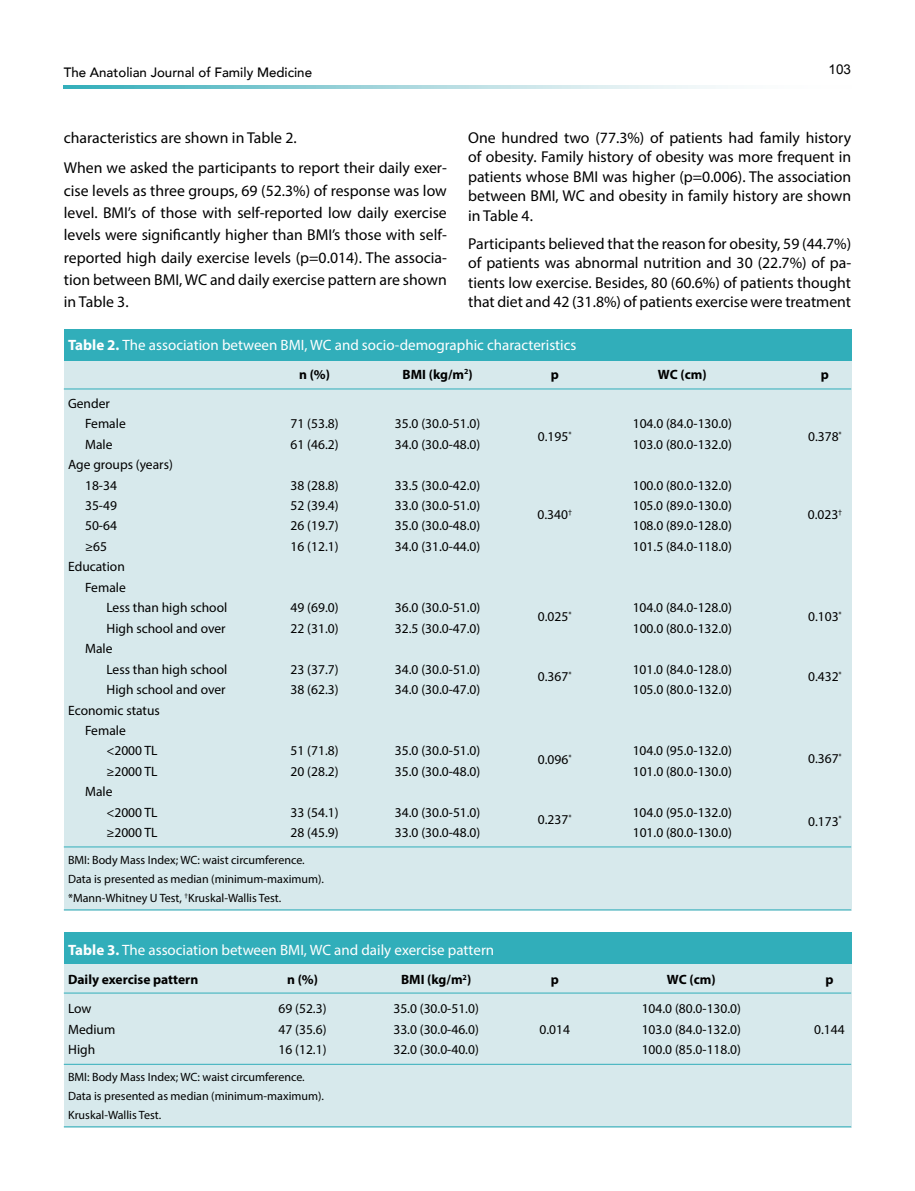
<style>
.page{position:relative;width:915px;height:1191px;background:#fff}
.page>*{position:absolute;margin:0;border:0;box-sizing:border-box;transform-origin:0 0}
.t1{font:15.75px/19.5px "Myriad Pro";color:#000;text-align:justify}
.t2{font:15px "Myriad Pro";color:#fff}
.t3{font:13.5px/20.4px "Myriad Pro";color:#000}
.t4{font:700 13.5px "Myriad Pro";color:#000}
.t5{font:500 13.5px "Avenir";color:#000}
.t6{font:13.5px "Arial";color:#000}
.t7{font:12px/18.6px "Myriad Pro";color:#000}
.s1{font-weight:700}
</style>
<div class="page">
<svg style="left:64px;top:86px;width:658px;height:3px;background:#9fd5db"></svg>
<div style="left:64px;top:347px;width:786px;height:563px;background:#d7e9ec"></div>
<div style="left:64px;top:329px;width:786px;height:31px;background:#31aeba"></div>
<hr style="left:64px;top:388px;width:786px;height:1px;background:#31aeba">
<hr style="left:64px;top:846px;width:786px;height:1px;background:#31aeba">
<hr style="left:64px;top:909px;width:786px;height:1px;background:#31aeba">
<div style="left:64px;top:960px;width:786px;height:167px;background:#d7e9ec"></div>
<div style="left:64px;top:932px;width:786px;height:31px;background:#31aeba"></div>
<hr style="left:64px;top:992px;width:786px;height:1px;background:#31aeba">
<hr style="left:64px;top:1064px;width:786px;height:1px;background:#31aeba">
<hr style="left:64px;top:1126px;width:786px;height:1px;background:#31aeba">
<p class="t5" style="left:64px;top:61px;width:250px">The Anatolian Journal of Family Medicine</p>
<p class="t6" style="left:828px;top:60px;width:24px">103</p>
<p class="t1" style="left:468px;top:127px;width:384px">One hundred two (77.3%) of patients had family history of obesity. Family history of obesity was more frequent in patients whose BMI was higher (p=0.006). The association between BMI, WC and obesity in family history are shown in Table 4.</p>
<p class="t1" style="left:468px;top:233px;width:384px">Participants believed that the reason for obesity, 59 (44.7%) of patients was abnormal nutrition and 30 (22.7%) of pa&shy;tients low exercise. Besides, 80 (60.6%) of patients thought that diet and 42 (31.8%) of patients exercise were treatment</p>
<p class="t2" style="left:68px;top:335px;width:509px"><span class="s1">Table 2.</span> The association between BMI, WC and socio-demographic characteristics</p>
<p class="t4" style="left:299px;top:365px;width:32px">n (%)</p>
<p class="t4" style="left:402px;top:365px;width:72px">BMI (kg/m<sup>2</sup>)</p>
<p class="t4" style="left:550px;top:365px;width:10px">p</p>
<p class="t4" style="left:657px;top:365px;width:50px">WC (cm)</p>
<p class="t4" style="left:820px;top:365px;width:10px">p</p>
<p class="t3" style="left:85px;top:393px;width:42px;text-indent:-17px">Gender<br>Female</p>
<p class="t1" style="left:64px;top:122px;width:384px;line-height:30.8px">characteristics are shown in Table 2.<br>When we asked the participants to report their daily exer-</p>
<p class="t1" style="left:64px;top:179px;width:384px;line-height:22.4px">cise levels as three groups, 69 (52.3%) of response was low level. BMI’s of those with self-reported low daily exercise levels were significantly higher than BMI’s those with self&shy;reported high daily exercise levels (p=0.014). The associa&shy;tion between BMI, WC and daily exercise pattern are shown in Table 3.</p>
<p class="t3" style="left:290px;top:413px;width:49px">71 (53.8)</p>
<p class="t3" style="left:395px;top:413px;width:87px">35.0 (30.0-51.0)</p>
<p class="t3" style="left:632px;top:413px;width:101px">104.0 (84.0-130.0)</p>
<p class="t3" style="left:537px;top:426px;width:35px">0.195<sup>*</sup></p>
<p class="t3" style="left:807px;top:426px;width:35px">0.378<sup>*</sup></p>
<p class="t3" style="left:85px;top:433px;width:29px">Male</p>
<p class="t3" style="left:290px;top:433px;width:49px">61 (46.2)</p>
<p class="t3" style="left:395px;top:433px;width:87px">34.0 (30.0-48.0)</p>
<p class="t3" style="left:632px;top:433px;width:101px">103.0 (80.0-132.0)</p>
<p class="t3" style="left:85px;top:454px;width:89px;text-indent:-17px">Age groups (years)<br>18-34</p>
<p class="t3" style="left:290px;top:474px;width:49px">38 (28.8)</p>
<p class="t3" style="left:395px;top:474px;width:87px">33.5 (30.0-42.0)</p>
<p class="t3" style="left:632px;top:474px;width:101px">100.0 (80.0-132.0)</p>
<p class="t3" style="left:632px;top:495px;width:101px">105.0 (89.0-130.0)</p>
<p class="t3" style="left:85px;top:495px;width:33px">35-49</p>
<p class="t3" style="left:290px;top:495px;width:49px">52 (39.4)</p>
<p class="t3" style="left:395px;top:495px;width:87px">33.0 (30.0-51.0)</p>
<p class="t3" style="left:537px;top:504px;width:36px">0.340<sup>†</sup></p>
<p class="t3" style="left:85px;top:515px;width:33px">50-64</p>
<p class="t3" style="left:290px;top:515px;width:49px">26 (19.7)</p>
<p class="t3" style="left:395px;top:515px;width:87px">35.0 (30.0-48.0)</p>
<p class="t3" style="left:632px;top:515px;width:101px">108.0 (89.0-128.0)</p>
<p class="t3" style="left:85px;top:536px;width:23px">≥65</p>
<p class="t3" style="left:290px;top:536px;width:49px">16 (12.1)</p>
<p class="t3" style="left:395px;top:536px;width:87px">34.0 (31.0-44.0)</p>
<p class="t3" style="left:632px;top:536px;width:101px">101.5 (84.0-118.0)</p>
<p class="t3" style="left:68px;top:556px;width:58px">Education</p>
<p class="t3" style="left:85px;top:577px;width:42px">Female</p>
<p class="t3" style="left:106px;top:597px;width:122px">Less than high school</p>
<p class="t3" style="left:290px;top:597px;width:49px">49 (69.0)</p>
<p class="t3" style="left:395px;top:597px;width:87px">36.0 (30.0-51.0)</p>
<p class="t3" style="left:537px;top:606px;width:35px">0.025<sup>*</sup></p>
<p class="t3" style="left:632px;top:597px;width:101px">104.0 (84.0-128.0)</p>
<p class="t3" style="left:106px;top:618px;width:121px">High school and over</p>
<p class="t3" style="left:290px;top:618px;width:49px">22 (31.0)</p>
<p class="t3" style="left:395px;top:618px;width:87px">32.5 (30.0-47.0)</p>
<p class="t3" style="left:632px;top:618px;width:101px">100.0 (80.0-132.0)</p>
<p class="t3" style="left:106px;top:638px;width:122px;text-indent:-21px">Male<br>Less than high school</p>
<p class="t3" style="left:632px;top:658px;width:101px">101.0 (84.0-128.0)</p>
<p class="t3" style="left:290px;top:658px;width:49px">23 (37.7)</p>
<p class="t3" style="left:395px;top:658px;width:87px">34.0 (30.0-51.0)</p>
<p class="t3" style="left:537px;top:666px;width:35px">0.367<sup>*</sup></p>
<p class="t3" style="left:106px;top:679px;width:121px">High school and over</p>
<p class="t3" style="left:290px;top:679px;width:49px">38 (62.3)</p>
<p class="t3" style="left:395px;top:679px;width:87px">34.0 (30.0-47.0)</p>
<p class="t3" style="left:632px;top:679px;width:101px">105.0 (80.0-132.0)</p>
<p class="t3" style="left:85px;top:699px;width:76px;text-indent:-17px">Economic status<br>Female</p>
<p class="t3" style="left:106px;top:740px;width:53px">&lt;2000 TL</p>
<p class="t3" style="left:290px;top:740px;width:49px">51 (71.8)</p>
<p class="t3" style="left:395px;top:740px;width:87px">35.0 (30.0-51.0)</p>
<p class="t3" style="left:537px;top:749px;width:35px">0.096<sup>*</sup></p>
<p class="t3" style="left:632px;top:740px;width:101px">104.0 (95.0-132.0)</p>
<p class="t3" style="left:106px;top:761px;width:53px">≥2000 TL</p>
<p class="t3" style="left:290px;top:761px;width:49px">20 (28.2)</p>
<p class="t3" style="left:395px;top:761px;width:87px">35.0 (30.0-48.0)</p>
<p class="t3" style="left:632px;top:761px;width:101px">101.0 (80.0-130.0)</p>
<p class="t3" style="left:106px;top:781px;width:53px;text-indent:-21px">Male<br>&lt;2000 TL</p>
<p class="t3" style="left:632px;top:802px;width:101px">104.0 (95.0-132.0)</p>
<p class="t3" style="left:290px;top:802px;width:49px">33 (54.1)</p>
<p class="t3" style="left:395px;top:802px;width:87px">34.0 (30.0-51.0)</p>
<p class="t3" style="left:537px;top:809px;width:35px">0.237<sup>*</sup></p>
<p class="t3" style="left:106px;top:822px;width:53px">≥2000 TL</p>
<p class="t3" style="left:290px;top:822px;width:49px">28 (45.9)</p>
<p class="t3" style="left:395px;top:822px;width:87px">33.0 (30.0-48.0)</p>
<p class="t3" style="left:632px;top:822px;width:101px">101.0 (80.0-130.0)</p>
<p class="t7" style="left:68px;top:851px;width:257px">BMI: Body Mass Index; WC: waist circumference.<br>Data is presented as median (minimum-maximum). *Mann-Whitney U Test, <sup>†</sup>Kruskal-Wallis Test.</p>
<p class="t3" style="left:807px;top:504px;width:36px">0.023<sup>†</sup></p>
<p class="t3" style="left:807px;top:606px;width:35px">0.103<sup>*</sup></p>
<p class="t3" style="left:807px;top:666px;width:35px">0.432<sup>*</sup></p>
<p class="t3" style="left:807px;top:748px;width:35px">0.367<sup>*</sup></p>
<p class="t3" style="left:807px;top:811px;width:35px">0.173<sup>*</sup></p>
<p class="t2" style="left:68px;top:941px;width:427px"><span class="s1">Table 3.</span> The association between BMI, WC and daily exercise pattern</p>
<p class="t4" style="left:68px;top:970px;width:132px">Daily exercise pattern</p>
<p class="t4" style="left:287px;top:970px;width:32px">n (%)</p>
<p class="t4" style="left:401px;top:970px;width:72px">BMI (kg/m<sup>2</sup>)</p>
<p class="t4" style="left:550px;top:970px;width:10px">p</p>
<p class="t4" style="left:666px;top:970px;width:50px">WC (cm)</p>
<p class="t4" style="left:825px;top:970px;width:10px">p</p>
<p class="t3" style="left:68px;top:998px;width:25px">Low</p>
<p class="t3" style="left:278px;top:998px;width:49px">69 (52.3)</p>
<p class="t3" style="left:393px;top:998px;width:87px">35.0 (30.0-51.0)</p>
<p class="t3" style="left:641px;top:998px;width:101px">104.0 (80.0-130.0)</p>
<p class="t3" style="left:68px;top:1018px;width:49px">Medium</p>
<p class="t3" style="left:278px;top:1018px;width:49px">47 (35.6)</p>
<p class="t3" style="left:393px;top:1018px;width:87px">33.0 (30.0-46.0)</p>
<p class="t3" style="left:539px;top:1018px;width:32px">0.014</p>
<p class="t3" style="left:641px;top:1018px;width:101px">103.0 (84.0-132.0)</p>
<p class="t3" style="left:814px;top:1018px;width:32px">0.144</p>
<p class="t3" style="left:68px;top:1039px;width:29px">High</p>
<p class="t3" style="left:278px;top:1039px;width:49px">16 (12.1)</p>
<p class="t3" style="left:393px;top:1039px;width:87px">32.0 (30.0-40.0)</p>
<p class="t3" style="left:641px;top:1039px;width:101px">100.0 (85.0-118.0)</p>
<p class="t7" style="left:68px;top:1067px;width:257px">BMI: Body Mass Index; WC: waist circumference.<br>Data is presented as median (minimum-maximum).<br>Kruskal-Wallis Test.</p>
</div>
